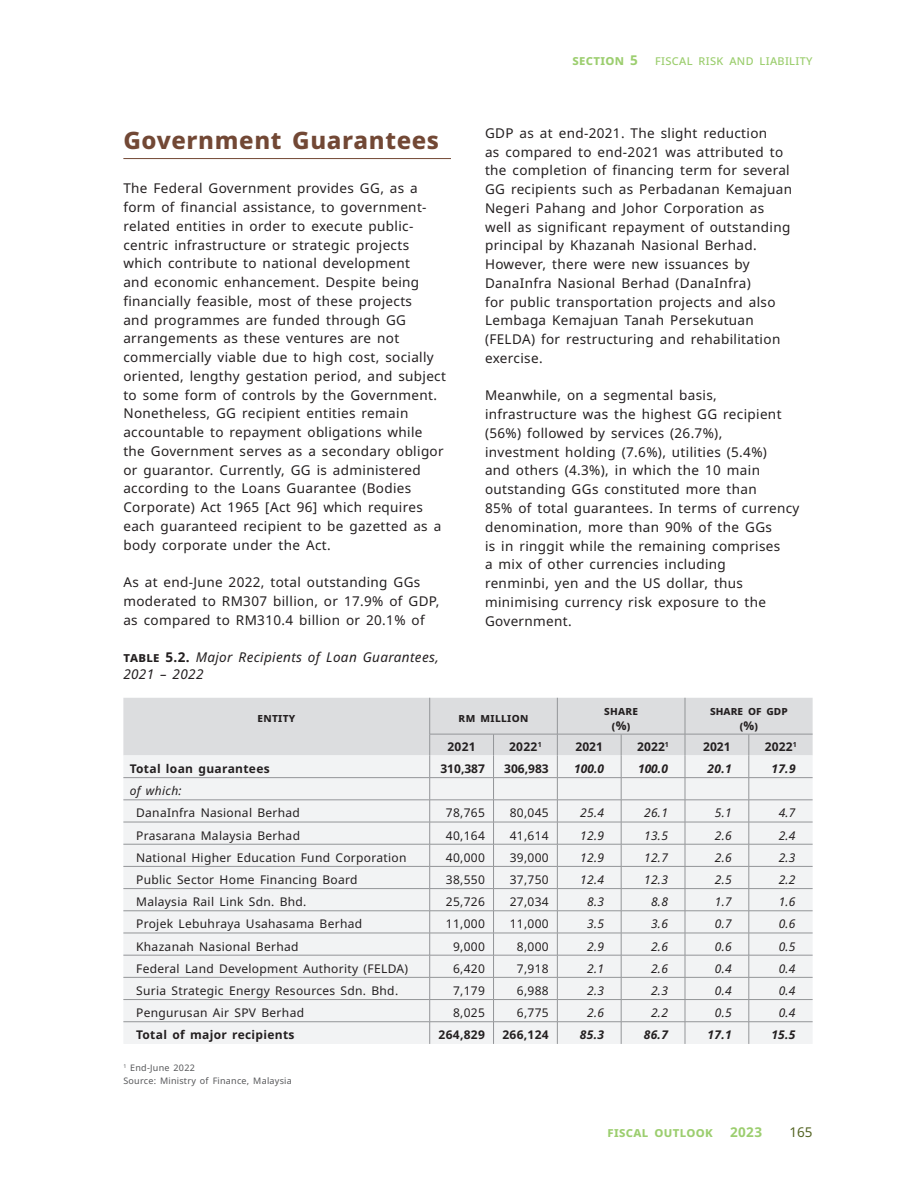
<style>
.page{position:relative;width:919px;height:1191px;background:#fff}
.page>*{position:absolute;margin:0;border:0;box-sizing:border-box;transform-origin:0 0}
.t1{font:800 24px "Noto Sans";letter-spacing:.025em;color:#724835}
.t2{font:13.5px/18.8px "Noto Sans";letter-spacing:.025em;color:#231f20}
.t3{font:italic 13.5px/16.2px "Noto Sans";letter-spacing:.025em;color:#231f20}
.t4{font:700 13.5px "Noto Sans";letter-spacing:.025em;color:#9cce6f}
.t5{font:13.5px "Noto Sans";letter-spacing:.025em;color:#9cce6f}
.t6{font:13.5px "Noto Sans";color:#546423}
.t7{font:12px "Noto Sans";letter-spacing:.025em;color:#231f20}
.t8{font:italic 12px "Noto Sans";letter-spacing:.025em;color:#231f20}
.t9{font:700 12px/15px "Noto Sans";letter-spacing:.025em;color:#231f20;text-align:center}
.t10{font:italic 700 12px "Noto Sans";letter-spacing:.025em;color:#231f20}
.t11{font:9px/13.5px "Noto Sans";letter-spacing:.025em;color:#57585a}
.s1{font-weight:700;font-style:normal}
</style>
<div class="page">
<svg style="left:123px;top:698px;width:689px;height:346px"></svg>
<hr style="left:123px;top:777px;width:306px;height:1px;background:#939598">
<hr style="left:123px;top:821px;width:306px;height:1px;background:#939598">
<hr style="left:123px;top:844px;width:306px;height:1px;background:#939598">
<hr style="left:123px;top:866px;width:306px;height:1px;background:#939598">
<hr style="left:123px;top:888px;width:306px;height:1px;background:#939598">
<hr style="left:123px;top:910px;width:306px;height:1px;background:#939598">
<hr style="left:123px;top:932px;width:306px;height:1px;background:#939598">
<hr style="left:123px;top:955px;width:306px;height:1px;background:#939598">
<hr style="left:123px;top:977px;width:306px;height:1px;background:#939598">
<hr style="left:123px;top:999px;width:306px;height:1px;background:#939598">
<hr style="left:123px;top:1021px;width:306px;height:1px;background:#939598">
<hr style="left:123px;top:799px;width:306px;height:1px;background:#939598">
<hr style="left:123px;top:158px;width:328px;height:1px;background:#724835">
<p class="t1" style="left:123px;top:123px;width:317px">Government Guarantees</p>
<p class="t2" style="left:123px;top:179px;width:324px">The Federal Government provides GG, as a form of financial assistance, to government&shy;related entities in order to execute public&shy;centric infrastructure or strategic projects which contribute to national development<br>and economic enhancement. Despite being financially feasible, most of these projects<br>and programmes are funded through GG arrangements as these ventures are not commercially viable due to high cost, socially oriented, lengthy gestation period, and subject to some form of controls by the Government.<br>Nonetheless, GG recipient entities remain accountable to repayment obligations while the Government serves as a secondary obligor or guarantor. Currently, GG is administered according to the Loans Guarantee (Bodies Corporate) Act 1965 [Act 96] which requires each guaranteed recipient to be gazetted as a body corporate under the Act.</p>
<p class="t2" style="left:123px;top:573px;width:317px">As at end-June 2022, total outstanding GGs moderated to RM307 billion, or 17.9% of GDP, as compared to RM310.4 billion or 20.1% of</p>
<p class="t3" style="left:123px;top:649px;width:317px"><span class="s1">TABLE 5.2.</span> Major Recipients of Loan Guarantees,<br>2021 – 2022</p>
<p class="t4" style="left:572px;top:51px;width:67px">section 5</p>
<p class="t5" style="left:655px;top:51px;width:159px">fiscal risk and liability</p>
<p class="t2" style="left:485px;top:124px;width:308px">GDP as at end-2021. The slight reduction<br>as compared to end-2021 was attributed to the completion of financing term for several GG recipients such as Perbadanan Kemajuan Negeri Pahang and Johor Corporation as well as significant repayment of outstanding principal by Khazanah Nasional Berhad.<br>However, there were new issuances by DanaInfra Nasional Berhad (DanaInfra)<br>for public transportation projects and also Lembaga Kemajuan Tanah Persekutuan (FELDA) for restructuring and rehabilitation exercise.</p>
<p class="t2" style="left:485px;top:386px;width:316px">Meanwhile, on a segmental basis, infrastructure was the highest GG recipient (56%) followed by services (26.7%), investment holding (7.6%), utilities (5.4%)<br>and others (4.3%), in which the 10 main outstanding GGs constituted more than<br>85% of total guarantees. In terms of currency denomination, more than 90% of the GGs<br>is in ringgit while the remaining comprises<br>a mix of other currencies including<br>renminbi, yen and the US dollar, thus minimising currency risk exposure to the Government.</p>
<p class="t9" style="left:257px;top:711px;width:39px">ENTITY</p>
<p class="t9" style="left:458px;top:711px;width:71px">RM MILLION</p>
<p class="t9" style="left:604px;top:703px;width:36px">SHARE (%)</p>
<p class="t9" style="left:710px;top:703px;width:79px">SHARE OF GDP (%)</p>
<p class="t9" style="left:447px;top:739px;width:30px">2021</p>
<p class="t9" style="left:509px;top:739px;width:34px">2022<sup>1</sup></p>
<p class="t9" style="left:575px;top:739px;width:29px">2021</p>
<p class="t9" style="left:637px;top:739px;width:33px">2022<sup>1</sup></p>
<p class="t9" style="left:703px;top:739px;width:29px">2021</p>
<p class="t9" style="left:764px;top:739px;width:33px">2022<sup>1</sup></p>
<p class="t9" style="left:130px;top:761px;width:141px">Total loan guarantees</p>
<p class="t9" style="left:440px;top:761px;width:46px">310,387</p>
<p class="t9" style="left:504px;top:761px;width:46px">306,983</p>
<p class="t10" style="left:574px;top:760px;width:31px">100.0</p>
<p class="t10" style="left:638px;top:760px;width:31px">100.0</p>
<p class="t10" style="left:707px;top:760px;width:26px">20.1</p>
<p class="t10" style="left:771px;top:760px;width:26px">17.9</p>
<p class="t8" style="left:130px;top:782px;width:53px">of which:</p>
<p class="t7" style="left:136px;top:804px;width:165px">DanaInfra Nasional Berhad</p>
<p class="t7" style="left:446px;top:804px;width:41px">78,765</p>
<p class="t7" style="left:509px;top:804px;width:41px">80,045</p>
<p class="t8" style="left:580px;top:804px;width:25px">25.4</p>
<p class="t8" style="left:644px;top:804px;width:25px">26.1</p>
<p class="t8" style="left:714px;top:804px;width:18px">5.1</p>
<p class="t8" style="left:778px;top:804px;width:18px">4.7</p>
<p class="t7" style="left:136px;top:826px;width:165px">Prasarana Malaysia Berhad</p>
<p class="t7" style="left:446px;top:826px;width:41px">40,164</p>
<p class="t7" style="left:509px;top:826px;width:41px">41,614</p>
<p class="t8" style="left:580px;top:826px;width:25px">12.9</p>
<p class="t8" style="left:644px;top:826px;width:25px">13.5</p>
<p class="t8" style="left:714px;top:826px;width:18px">2.6</p>
<p class="t8" style="left:778px;top:826px;width:18px">2.4</p>
<p class="t7" style="left:136px;top:849px;width:272px">National Higher Education Fund Corporation</p>
<p class="t7" style="left:446px;top:849px;width:41px">40,000</p>
<p class="t7" style="left:509px;top:849px;width:41px">39,000</p>
<p class="t8" style="left:580px;top:848px;width:25px">12.9</p>
<p class="t8" style="left:644px;top:848px;width:25px">12.7</p>
<p class="t8" style="left:714px;top:848px;width:18px">2.6</p>
<p class="t8" style="left:778px;top:848px;width:18px">2.3</p>
<p class="t7" style="left:136px;top:871px;width:223px">Public Sector Home Financing Board</p>
<p class="t7" style="left:446px;top:871px;width:41px">38,550</p>
<p class="t7" style="left:509px;top:871px;width:41px">37,750</p>
<p class="t8" style="left:580px;top:871px;width:25px">12.4</p>
<p class="t8" style="left:644px;top:871px;width:25px">12.3</p>
<p class="t8" style="left:714px;top:871px;width:18px">2.5</p>
<p class="t8" style="left:778px;top:871px;width:18px">2.2</p>
<p class="t7" style="left:136px;top:893px;width:172px">Malaysia Rail Link Sdn. Bhd.</p>
<p class="t7" style="left:446px;top:893px;width:41px">25,726</p>
<p class="t7" style="left:509px;top:893px;width:41px">27,034</p>
<p class="t8" style="left:587px;top:893px;width:18px">8.3</p>
<p class="t8" style="left:651px;top:893px;width:18px">8.8</p>
<p class="t8" style="left:714px;top:893px;width:18px">1.7</p>
<p class="t8" style="left:778px;top:893px;width:18px">1.6</p>
<p class="t7" style="left:136px;top:915px;width:227px">Projek Lebuhraya Usahasama Berhad</p>
<p class="t7" style="left:446px;top:915px;width:41px">11,000</p>
<p class="t7" style="left:509px;top:915px;width:41px">11,000</p>
<p class="t8" style="left:587px;top:915px;width:18px">3.5</p>
<p class="t8" style="left:651px;top:915px;width:18px">3.6</p>
<p class="t8" style="left:714px;top:915px;width:18px">0.7</p>
<p class="t8" style="left:778px;top:915px;width:18px">0.6</p>
<p class="t7" style="left:136px;top:937px;width:164px">Khazanah Nasional Berhad</p>
<p class="t7" style="left:453px;top:937px;width:33px">9,000</p>
<p class="t7" style="left:517px;top:937px;width:33px">8,000</p>
<p class="t8" style="left:587px;top:937px;width:18px">2.9</p>
<p class="t8" style="left:651px;top:937px;width:18px">2.6</p>
<p class="t8" style="left:714px;top:937px;width:18px">0.6</p>
<p class="t8" style="left:778px;top:937px;width:18px">0.5</p>
<p class="t7" style="left:136px;top:960px;width:273px">Federal Land Development Authority (FELDA)</p>
<p class="t7" style="left:453px;top:960px;width:33px">6,420</p>
<p class="t7" style="left:517px;top:960px;width:33px">7,918</p>
<p class="t8" style="left:587px;top:959px;width:18px">2.1</p>
<p class="t8" style="left:651px;top:959px;width:18px">2.6</p>
<p class="t8" style="left:714px;top:959px;width:18px">0.4</p>
<p class="t8" style="left:778px;top:959px;width:18px">0.4</p>
<p class="t7" style="left:136px;top:982px;width:263px">Suria Strategic Energy Resources Sdn. Bhd.</p>
<p class="t7" style="left:453px;top:982px;width:33px">7,179</p>
<p class="t7" style="left:517px;top:982px;width:33px">6,988</p>
<p class="t8" style="left:587px;top:982px;width:18px">2.3</p>
<p class="t8" style="left:651px;top:982px;width:18px">2.3</p>
<p class="t8" style="left:714px;top:982px;width:18px">0.4</p>
<p class="t8" style="left:778px;top:982px;width:18px">0.4</p>
<p class="t7" style="left:136px;top:1004px;width:169px">Pengurusan Air SPV Berhad</p>
<p class="t7" style="left:453px;top:1004px;width:33px">8,025</p>
<p class="t7" style="left:517px;top:1004px;width:33px">6,775</p>
<p class="t8" style="left:587px;top:1004px;width:18px">2.6</p>
<p class="t8" style="left:651px;top:1004px;width:18px">2.2</p>
<p class="t8" style="left:714px;top:1004px;width:18px">0.5</p>
<p class="t8" style="left:778px;top:1004px;width:18px">0.4</p>
<p class="t9" style="left:136px;top:1027px;width:160px">Total of major recipients</p>
<p class="t9" style="left:438px;top:1027px;width:48px">264,829</p>
<p class="t9" style="left:502px;top:1027px;width:48px">266,124</p>
<p class="t10" style="left:580px;top:1026px;width:26px">85.3</p>
<p class="t10" style="left:643px;top:1026px;width:26px">86.7</p>
<p class="t10" style="left:707px;top:1026px;width:26px">17.1</p>
<p class="t10" style="left:771px;top:1026px;width:26px">15.5</p>
<p class="t11" style="left:123px;top:1060px;width:170px"><sup>1</sup> End-June 2022<br>Source: Ministry of Finance, Malaysia</p>
<p class="t4" style="left:607px;top:1123px;width:107px">fiscal outlook</p>
<p class="t4" style="left:730px;top:1123px;width:33px">2023</p>
<p class="t6" style="left:789px;top:1123px;width:25px">165</p>
</div>
